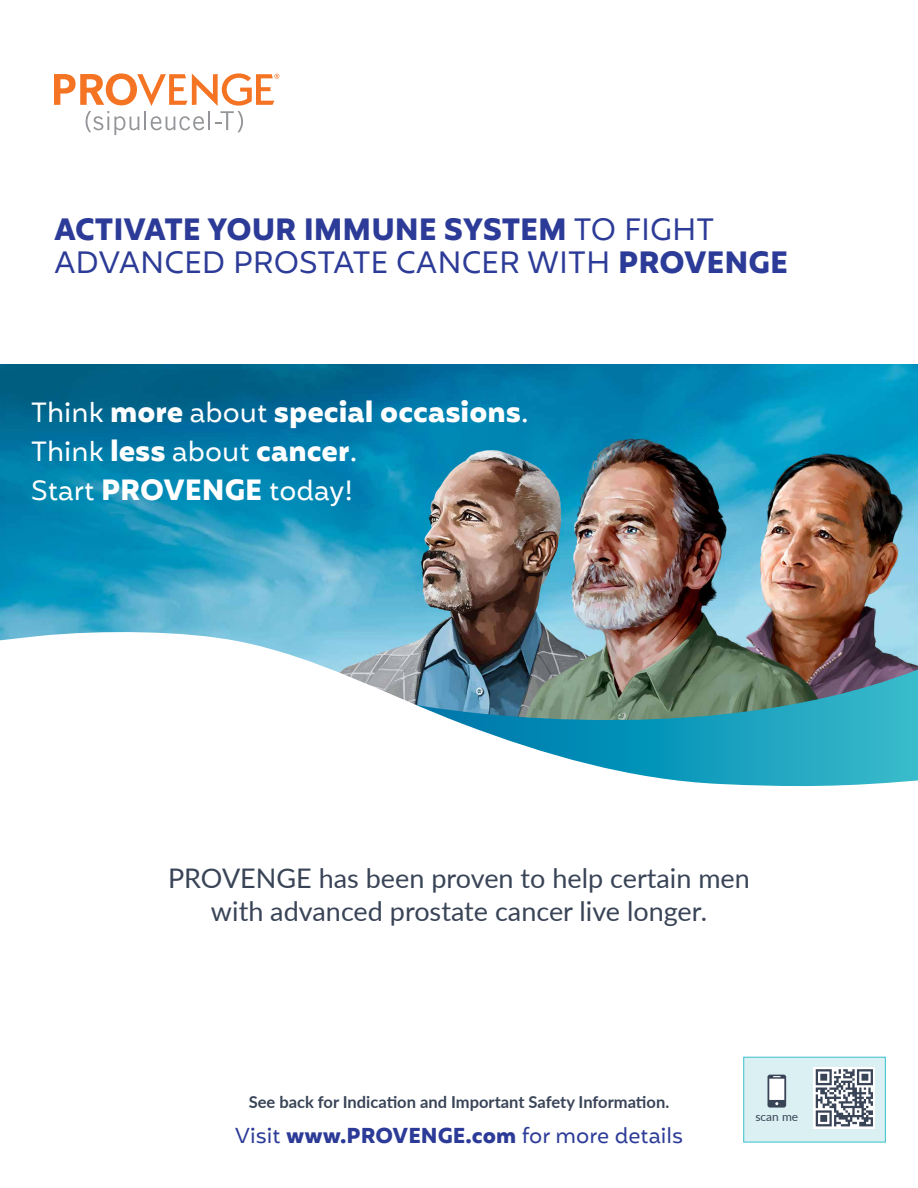
<style>
.page{position:relative;width:918px;height:1188px;background:#fff}
.page>*{position:absolute;margin:0;border:0;box-sizing:border-box;transform-origin:0 0}
.t1{font:30px/33px "Mohr";color:#2c3b97}
.t2{font:700 28.5px "Mohr";color:#fff}
.t3{font:27px/32.4px "Lato";color:#394457;text-align:center}
.t4{font:27px/39px "Mohr";color:#fff}
.t5{font:21px "Mohr";color:#2c3b97}
.t6{font:700 16.5px "Lato";color:#394457}
.t7{font:12px "Lato";color:#394457}
.s1{font-weight:700}
.s2{font-weight:400;font-size:27px}
.s3{font-weight:400}
.s4{font-weight:700;font-size:28.5px}
.s5{font-size:28.5px}
</style>
<div class="page">
<svg style="left:54px;top:73px;width:225px;height:62px"></svg>
<div style="left:743px;top:1057px;width:143px;height:85px;background:#daf0f2;border:1px solid #39c1cd"></div>
<svg style="left:813px;top:1067px;width:62px;height:62px"></svg>
<svg style="left:816px;top:1069px;width:57px;height:57px;background:#9399a3"></svg>
<svg style="left:768px;top:1075px;width:18px;height:33px"></svg>
<img style="left:0;top:364px;width:918px;height:268px">
<img style="left:304px;top:420px;width:387px;height:212px">
<img style="left:649px;top:425px;width:269px;height:207px">
<img style="left:511px;top:438px;width:327px;height:194px">
<img style="left:0;top:632px;width:918px;height:155px">
<p class="t1" style="left:54px;top:213px;width:736px"><span class="s1">ACTIVATE YOUR IMMUNE SYSTEM</span> TO FIGHT<br>ADVANCED PROSTATE CANCER WITH <span class="s1">PROVENGE</span></p>
<p class="t2" style="left:31px;top:395px;width:499px"><span class="s2">Think</span> more <span class="s2">about</span> special occasions<span class="s3">.</span></p>
<p class="t4" style="left:31px;top:432px;width:327px">Think <span class="s4">less</span> about <span class="s4">cancer</span><span class="s5">.<br></span>Start <span class="s4">PROVENGE</span> today!</p>
<p class="t3" style="left:168px;top:861px;width:583px">PROVENGE has been proven to help certain men with advanced prostate cancer live longer.</p>
<p class="t6" style="left:249px;top:1090px;width:422px">See back for Indication and Important Safety Information.</p>
<p class="t5" style="left:235px;top:1123px;width:450px">Visit <span class="s1">www.PROVENGE.com</span> for more details</p>
<p class="t7" style="left:755px;top:1108px;width:44px">scan me</p>
</div>
